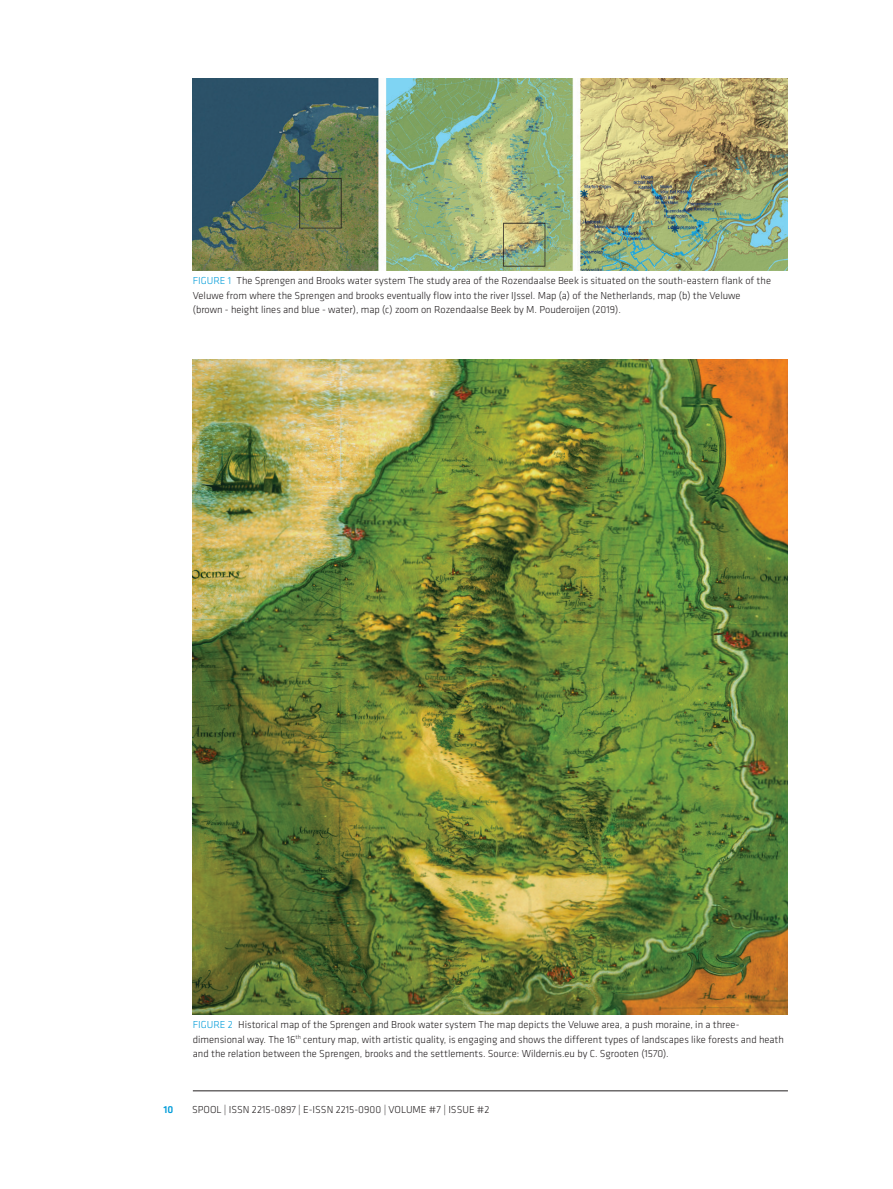
<style>
.page{position:relative;width:893px;height:1189px;background:#fff}
.page>*{position:absolute;margin:0;border:0;box-sizing:border-box;transform-origin:0 0}
.t1{font:300 10.5px/14.7px "Klavika";color:#231f20}
.t2{font:300 10.5px "Klavika";color:#009cd9}
.t3{font:500 10.5px "Klavika";color:#009cd9}
.s1{color:#009cd9}
</style>
<div class="page">
<hr style="left:193px;top:1090px;width:594px;height:1px;background:#231f20">
<img style="left:193px;top:79px;width:594px;height:191px">
<img style="left:193px;top:359px;width:594px;height:654px">
<p class="t1" style="left:193px;top:273px;width:579px;text-indent:35px"><span class="s1">1</span> The Sprengen and Brooks water system The study area of the Rozendaalse Beek is situated on the south-eastern flank of the<br>Veluwe from where the Sprengen and brooks eventually flow into the river IJssel. Map (a) of the Netherlands, map (b) the Veluwe (brown - height lines and blue - water), map (c) zoom on Rozendaalse Beek by M. Pouderoijen (2019).</p>
<p class="t2" style="left:193px;top:275px;width:12px">Figure</p>
<p class="t1" style="left:193px;top:1017px;width:592px;text-indent:35px"><span class="s1">2</span> Historical map of the Sprengen and Brook water system The map depicts the Veluwe area, a push moraine, in a three&shy;dimensional way. The 16<sup>th</sup> century map, with artistic quality, is engaging and shows the different types of landscapes like forests and heath and the relation between the Sprengen, brooks and the settlements. Source: Wildernis.eu by C. Sgrooten (1570).</p>
<p class="t2" style="left:193px;top:1018px;width:12px">Figure</p>
<p class="t3" style="left:163px;top:1103px;width:11px">10</p>
<p class="t1" style="left:192px;top:1102px;width:299px">SPOOL | ISSN 2215-0897 | E-ISSN 2215-0900 | VOLUME #7 | ISSUE #2</p>
</div>
